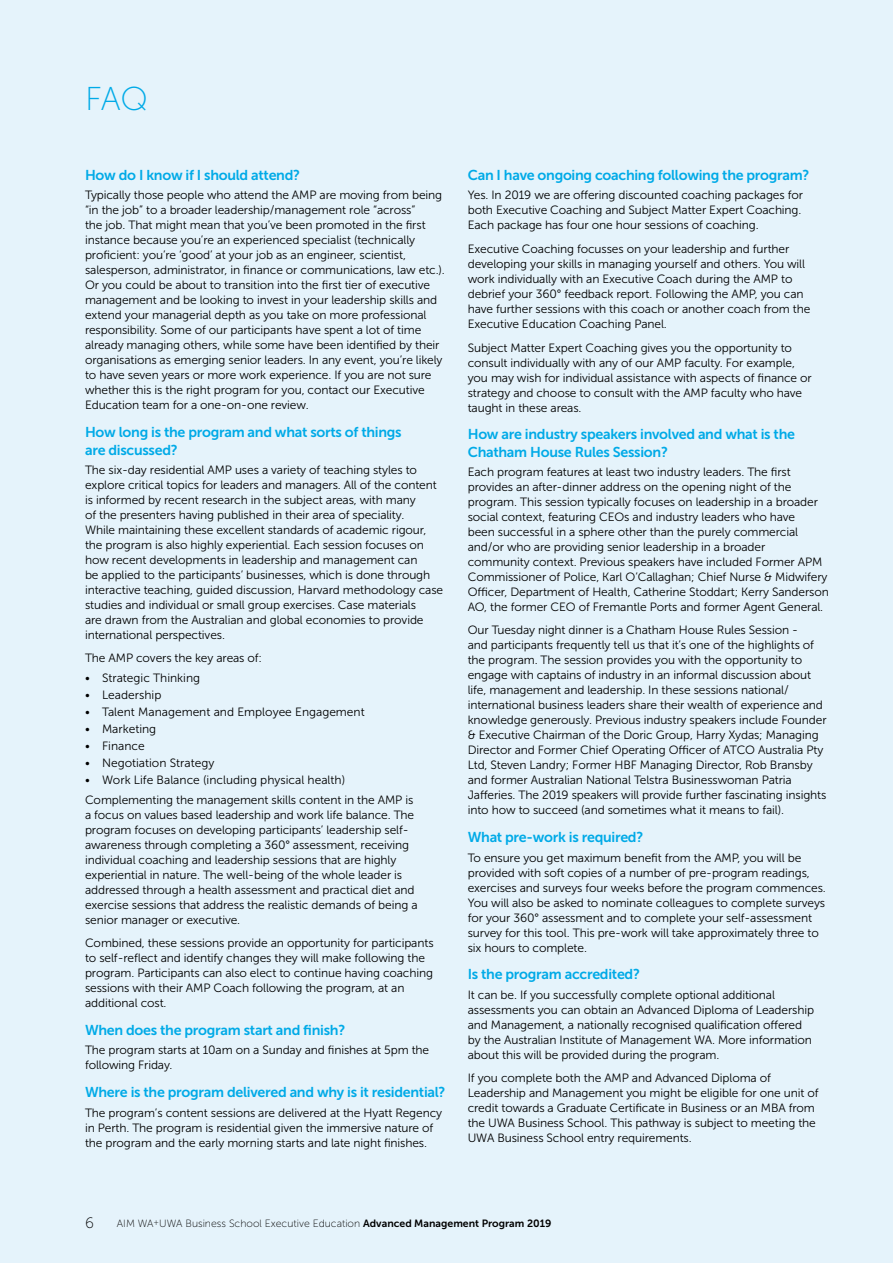
<style>
.page{position:relative;width:893px;height:1263px;background:#e5f3fb}
.page>*{position:absolute;margin:0;border:0;box-sizing:border-box;transform-origin:0 0}
.t1{font:33px "Museo Sans 100";color:#00aae7}
.t2{font:15px "Museo Sans 100";color:#000}
.t3{font:14.25px/17.2px "Museo Sans 700";letter-spacing:-.02em;color:#00aae7}
.t4{font:12px/15px "Museo Sans 300";letter-spacing:-.01em;color:#000}
.t5{font:10.5px "Museo Sans 100";color:#000}
.s1{font-size:8.25px}
.s2{font-family:"Museo Sans 700"}
</style>
<div class="page">
<h1 class="t1" style="left:85px;top:81px;width:65px">FAQ</h1>
<p class="t3" style="left:85px;top:167px;width:217px">How do I know if I should attend?</p>
<p class="t4" style="left:85px;top:188px;width:361px">Typically those people who attend the AMP are moving from being “in the job” to a broader leadership/management role “across”<br>the job. That might mean that you’ve been promoted in the first instance because you’re an experienced specialist (technically proficient: you’re ‘good’ at your job as an engineer, scientist, salesperson, administrator, in finance or communications, law etc.).<br>Or you could be about to transition into the first tier of executive management and be looking to invest in your leadership skills and extend your managerial depth as you take on more professional responsibility. Some of our participants have spent a lot of time already managing others, while some have been identified by their organisations as emerging senior leaders. In any event, you’re likely to have seven years or more work experience. If you are not sure whether this is the right program for you, contact our Executive Education team for a one-on-one review.</p>
<p class="t3" style="left:85px;top:424px;width:318px">How long is the program and what sorts of things are discussed?</p>
<p class="t4" style="left:85px;top:462px;width:360px">The six-day residential AMP uses a variety of teaching styles to explore critical topics for leaders and managers. All of the content is informed by recent research in the subject areas, with many<br>of the presenters having published in their area of speciality.<br>While maintaining these excellent standards of academic rigour, the program is also highly experiential. Each session focuses on how recent developments in leadership and management can<br>be applied to the participants’ businesses, which is done through interactive teaching, guided discussion, Harvard methodology case studies and individual or small group exercises. Case materials<br>are drawn from the Australian and global economies to provide international perspectives.</p>
<p class="t4" style="left:85px;top:651px;width:179px">The AMP covers the key areas of:</p>
<p class="t4" style="left:85px;top:670px;width:117px">• Strategic Thinking</p>
<p class="t4" style="left:85px;top:687px;width:78px">• Leadership</p>
<p class="t4" style="left:85px;top:704px;width:281px">• Talent Management and Employee Engagement</p>
<p class="t4" style="left:85px;top:721px;width:73px">• Marketing</p>
<p class="t4" style="left:85px;top:739px;width:61px">• Finance</p>
<p class="t4" style="left:85px;top:756px;width:131px">• Negotiation Strategy</p>
<p class="t4" style="left:85px;top:771px;width:330px;line-height:19.2px">• Work Life Balance (including physical health)<br>Complementing the management skills content in the AMP is</p>
<p class="t4" style="left:85px;top:807px;width:334px">a focus on values based leadership and work life balance. The program focuses on developing participants’ leadership self&shy;awareness through completing a 360° assessment, receiving individual coaching and leadership sessions that are highly experiential in nature. The well-being of the whole leader is addressed through a health assessment and practical diet and exercise sessions that address the realistic demands of being a senior manager or executive.</p>
<p class="t4" style="left:85px;top:936px;width:350px">Combined, these sessions provide an opportunity for participants to self-reflect and identify changes they will make following the program. Participants can also elect to continue having coaching sessions with their AMP Coach following the program, at an additional cost.</p>
<p class="t3" style="left:85px;top:1021px;width:262px">When does the program start and finish?</p>
<p class="t4" style="left:85px;top:1043px;width:346px">The program starts at 10am on a Sunday and finishes at 5pm the following Friday.</p>
<p class="t3" style="left:85px;top:1084px;width:362px">Where is the program delivered and why is it residential?</p>
<p class="t4" style="left:85px;top:1105px;width:359px">The program’s content sessions are delivered at the Hyatt Regency in Perth. The program is residential given the immersive nature of the program and the early morning starts and late night finishes.</p>
<p class="t3" style="left:468px;top:167px;width:343px">Can I have ongoing coaching following the program?</p>
<p class="t4" style="left:468px;top:188px;width:337px">Yes. In 2019 we are offering discounted coaching packages for both Executive Coaching and Subject Matter Expert Coaching.<br>Each package has four one hour sessions of coaching.</p>
<p class="t4" style="left:468px;top:241px;width:344px">Executive Coaching focusses on your leadership and further developing your skills in managing yourself and others. You will work individually with an Executive Coach during the AMP to debrief your 360° feedback report. Following the AMP, you can have further sessions with this coach or another coach from the Executive Education Coaching Panel.</p>
<p class="t4" style="left:468px;top:340px;width:346px">Subject Matter Expert Coaching gives you the opportunity to consult individually with any of our AMP faculty. For example, you may wish for individual assistance with aspects of finance or strategy and choose to consult with the AMP faculty who have taught in these areas.</p>
<p class="t3" style="left:468px;top:426px;width:329px">How are industry speakers involved and what is the<br>Chatham House Rules Session?</p>
<p class="t4" style="left:468px;top:464px;width:363px">Each program features at least two industry leaders. The first provides an after-dinner address on the opening night of the program. This session typically focuses on leadership in a broader social context, featuring CEOs and industry leaders who have<br>been successful in a sphere other than the purely commercial and/or who are providing senior leadership in a broader community context. Previous speakers have included Former APM Commissioner of Police, Karl O’Callaghan; Chief Nurse &amp; Midwifery Officer, Department of Health, Catherine Stoddart; Kerry Sanderson AO, the former CEO of Fremantle Ports and former Agent General.</p>
<p class="t4" style="left:468px;top:623px;width:360px">Our Tuesday night dinner is a Chatham House Rules Session -<br>and participants frequently tell us that it’s one of the highlights of the program. The session provides you with the opportunity to engage with captains of industry in an informal discussion about life, management and leadership. In these sessions national/ international business leaders share their wealth of experience and knowledge generously. Previous industry speakers include Founder &amp; Executive Chairman of the Doric Group, Harry Xydas; Managing Director and Former Chief Operating Officer of ATCO Australia Pty Ltd, Steven Landry; Former HBF Managing Director, Rob Bransby and former Australian National Telstra Businesswoman Patria Jafferies. The 2019 speakers will provide further fascinating insights into how to succeed (and sometimes what it means to fail).</p>
<p class="t3" style="left:468px;top:829px;width:177px">What pre-work is required?</p>
<p class="t4" style="left:468px;top:850px;width:360px">To ensure you get maximum benefit from the AMP, you will be provided with soft copies of a number of pre-program readings, exercises and surveys four weeks before the program commences.<br>You will also be asked to nominate colleagues to complete surveys for your 360° assessment and to complete your self-assessment survey for this tool. This pre-work will take approximately three to six hours to complete.</p>
<p class="t3" style="left:468px;top:966px;width:174px">Is the program accredited?</p>
<p class="t4" style="left:468px;top:987px;width:348px">It can be. If you successfully complete optional additional assessments you can obtain an Advanced Diploma of Leadership and Management, a nationally recognised qualification offered by the Australian Institute of Management WA. More information about this will be provided during the program.</p>
<p class="t4" style="left:468px;top:1071px;width:352px">If you complete both the AMP and Advanced Diploma of Leadership and Management you might be eligible for one unit of credit towards a Graduate Certificate in Business or an MBA from the UWA Business School. This pathway is subject to meeting the UWA Business School entry requirements.</p>
<p class="t2" style="left:85px;top:1215px;width:10px">6</p>
<p class="t5" style="left:117px;top:1217px;width:436px">AIM WA<span class="s1">+</span>UWA Business School Executive Education <span class="s2">Advanced Management Program 2019</span></p>
</div>
